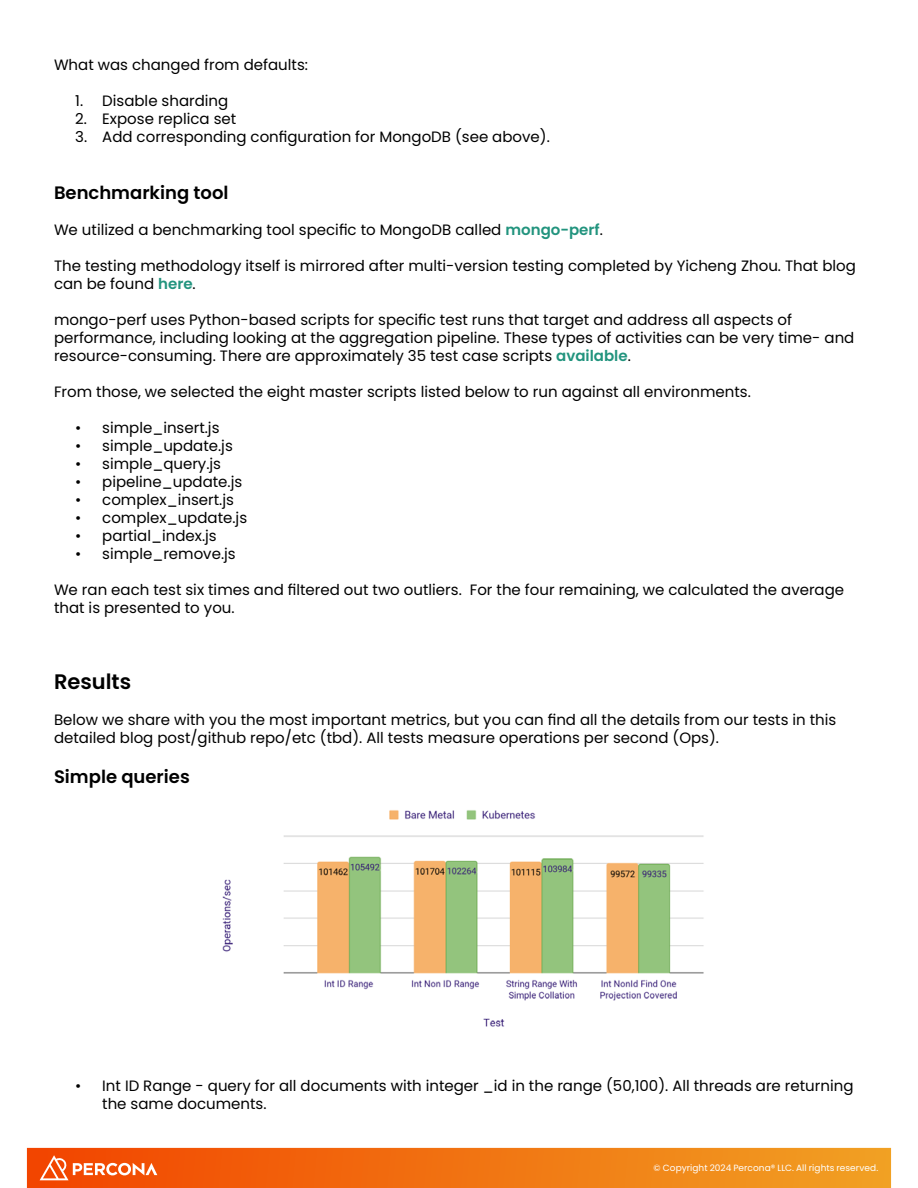
<style>
.page{position:relative;width:918px;height:1188px;background:#fff}
.page>*{position:absolute;margin:0;border:0;box-sizing:border-box;transform-origin:0 0}
.t1{font:600 21px "Poppins";color:#000}
.t2{font:600 18px "Poppins";color:#000}
.t3{font:15px/18px "Poppins";color:#000}
.t4{font:9px "Poppins";letter-spacing:.005em;color:#fff}
.s1{font-weight:600;color:#22947e}
</style>
<div class="page">
<svg style="left:27px;top:1148px;width:864px;height:40px;background:#f17515"></svg>
<img style="left:222px;top:810px;width:482px;height:217px">
<p class="t3" style="left:54px;top:56px;width:256px">What was changed from defaults:</p>
<p class="t3" style="left:75px;top:92px;width:155px">1. Disable sharding</p>
<p class="t3" style="left:75px;top:110px;width:163px">2. Expose replica set</p>
<p class="t3" style="left:75px;top:128px;width:476px">3. Add corresponding configuration for MongoDB (see above).</p>
<p class="t2" style="left:54px;top:183px;width:176px">Benchmarking tool</p>
<p class="t3" style="left:54px;top:221px;width:550px">We utilized a benchmarking tool specific to MongoDB called <span class="s1">mongo-perf</span>.</p>
<p class="t3" style="left:54px;top:257px;width:803px">The testing methodology itself is mirrored after multi-version testing completed by Yicheng Zhou. That blog can be found <span class="s1">here</span>.</p>
<p class="t3" style="left:54px;top:311px;width:802px">mongo-perf uses Python-based scripts for specific test runs that target and address all aspects of performance, including looking at the aggregation pipeline. These types of activities can be very time- and resource-consuming. There are approximately 35 test case scripts <span class="s1">available</span>.</p>
<p class="t3" style="left:54px;top:383px;width:698px">From those, we selected the eight master scripts listed below to run against all environments.</p>
<p class="t3" style="left:75px;top:419px;width:146px">• simple_insert.js</p>
<p class="t3" style="left:75px;top:437px;width:159px">• simple_update.js</p>
<p class="t3" style="left:75px;top:455px;width:147px">• simple_query.js</p>
<p class="t3" style="left:75px;top:473px;width:169px">• pipeline_update.js</p>
<p class="t3" style="left:75px;top:491px;width:160px">• complex_insert.js</p>
<p class="t3" style="left:75px;top:509px;width:173px">• complex_update.js</p>
<p class="t3" style="left:75px;top:527px;width:143px">• partial_index.js</p>
<p class="t3" style="left:75px;top:545px;width:162px">• simple_remove.js</p>
<p class="t3" style="left:54px;top:581px;width:792px">We ran each test six times and filtered out two outliers. For the four remaining, we calculated the average that is presented to you.</p>
<h1 class="t1" style="left:54px;top:669px;width:79px">Results</h1>
<p class="t3" style="left:54px;top:711px;width:784px">Below we share with you the most important metrics, but you can find all the details from our tests in this detailed blog post/github repo/etc (tbd). All tests measure operations per second (Ops).</p>
<p class="t2" style="left:54px;top:766px;width:137px">Simple queries</p>
<p class="t3" style="left:102px;top:1077px;width:753px;text-indent:-27px">• Int ID Range - query for all documents with integer _id in the range (50,100). All threads are returning the same documents.</p>
<p class="t4" style="left:654px;top:1162px;width:226px">© Copyright 2024 Percona® LLC. All rights reserved.</p>
</div>
